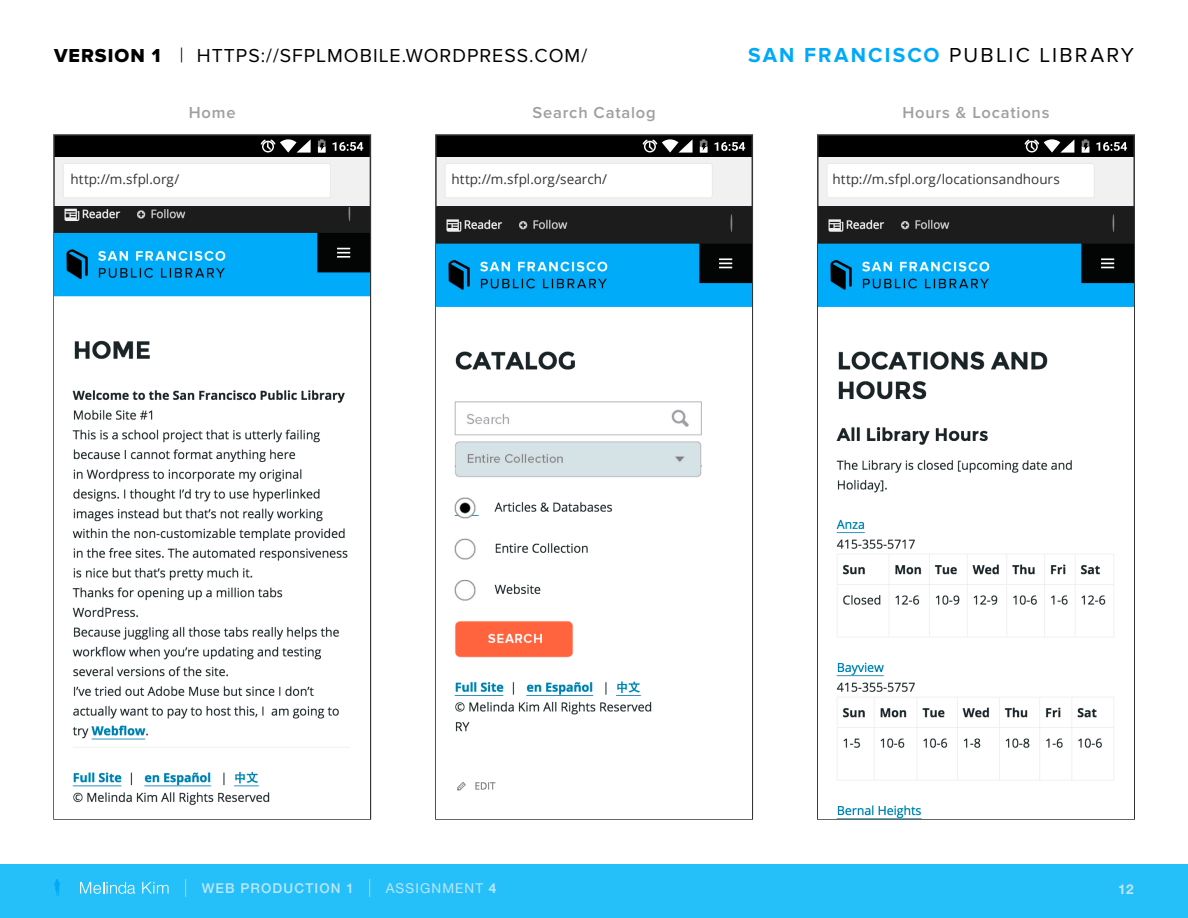
<style>
.page{position:relative;width:1188px;height:918px;background:#fff}
.page>*{position:absolute;margin:0;border:0;box-sizing:border-box;transform-origin:0 0}
.t1{font:21px "Proxima Nova";letter-spacing:.105em;color:#000}
.t2{font:19.5px "Proxima Nova";letter-spacing:.05em;color:#000}
.t3{font:600 16.5px "Proxima Nova";letter-spacing:.05em;color:#9d9fa2}
.t4{font:14.1px "Roboto";color:#000}
.TABLE_H1{font:13.5px "Open Sans";letter-spacing:.005em;color:#343433}
.t5{font:500 13.5px "Helvetica Neue";letter-spacing:.085em;color:#bee6fb}
.t6{font:700 13.5px "Helvetica Neue";color:#bee6fb}
.s1{font-family:"Proxima Nova Extrabld"}
.s2{font-weight:300;font-size:21px}
.s3{font-weight:700;color:#00aaf8}
.s4{font-weight:100;font-size:18px}
.s5{font-weight:400}
.s6{font-weight:700}
</style>
<div class="page">
<div style="left:0;top:864px;width:1188px;height:54px;background:#25c0fa"></div>
<svg style="left:80px;top:882px;width:55px;height:12px"></svg>
<svg style="left:142px;top:882px;width:27px;height:12px"></svg>
<svg style="left:54px;top:879px;width:6px;height:17px"></svg>
<div style="left:818px;top:135px;width:316px;height:70px;background:#f1f1f1"></div>
<div style="left:828px;top:164px;width:265px;height:33px;background:#fff"></div>
<div style="left:818px;top:135px;width:316px;height:22px;background:#000"></div>
<svg style="left:1024px;top:139px;width:50px;height:14px"></svg>
<svg style="left:1082px;top:139px;width:7px;height:14px"></svg>
<svg style="left:1096px;top:142px;width:31px;height:9px"></svg>
<div style="left:817px;top:134px;width:318px;height:686px;border:2px solid #343433"></div>
<div style="left:832px;top:174px;width:256px;height:17px;background:#fff"></div>
<div style="left:436px;top:135px;width:316px;height:70px;background:#f1f1f1"></div>
<div style="left:446px;top:164px;width:265px;height:33px;background:#fff"></div>
<div style="left:436px;top:135px;width:316px;height:22px;background:#000"></div>
<svg style="left:643px;top:139px;width:50px;height:14px"></svg>
<svg style="left:700px;top:139px;width:7px;height:14px"></svg>
<svg style="left:715px;top:142px;width:30px;height:9px"></svg>
<div style="left:435px;top:134px;width:318px;height:686px;border:2px solid #343433"></div>
<div style="left:452px;top:174px;width:254px;height:17px;background:#fff"></div>
<div style="left:54px;top:135px;width:316px;height:70px;background:#f1f1f1"></div>
<div style="left:64px;top:164px;width:266px;height:33px;background:#fff"></div>
<div style="left:54px;top:135px;width:316px;height:22px;background:#000"></div>
<svg style="left:261px;top:139px;width:50px;height:14px"></svg>
<svg style="left:318px;top:139px;width:8px;height:14px"></svg>
<svg style="left:333px;top:142px;width:30px;height:9px"></svg>
<div style="left:70px;top:174px;width:256px;height:17px;background:#fff"></div>
<img style="left:55px;top:207px;width:315px;height:598px">
<img style="left:437px;top:207px;width:314px;height:611px">
<img style="left:819px;top:207px;width:314px;height:611px">
<h1 class="t2" style="left:54px;top:44px;width:535px"><span class="s1">VERSION 1</span> <span class="s2">|</span> HTTPS://SFPLMOBILE.WORDPRESS.COM/</h1>
<h1 class="t1" style="left:748px;top:43px;width:387px"><span class="s3">SAN FRANCISCO</span> PUBLIC LIBRARY</h1>
<h1 class="t3" style="left:189px;top:103px;width:48px">Home</h1>
<h1 class="t3" style="left:532px;top:103px;width:125px">Search Catalog</h1>
<h1 class="t3" style="left:902px;top:103px;width:149px">Hours &amp; Locations</h1>
<p class="TABLE_H1" style="left:70px;top:170px;width:111px">http://m.sfpl.org/</p>
<p class="t4" style="left:71px;top:169px;width:101px">www.uxpin.com</p>
<p class="TABLE_H1" style="left:452px;top:170px;width:157px">http://m.sfpl.org/search/</p>
<p class="t4" style="left:453px;top:169px;width:101px">www.uxpin.com</p>
<p class="TABLE_H1" style="left:832px;top:170px;width:229px">http://m.sfpl.org/locationsandhours</p>
<p class="t4" style="left:834px;top:169px;width:101px">www.uxpin.com</p>
<p class="t5" style="left:184px;top:878px;width:314px"><span class="s4">|</span> WEB PRODUCTION 1 <span class="s4">|</span> <span class="s5">ASSIGNMENT</span> <span class="s6">4</span></p>
<p class="t6" style="left:1118px;top:878px;width:17px">12</p>
</div>
